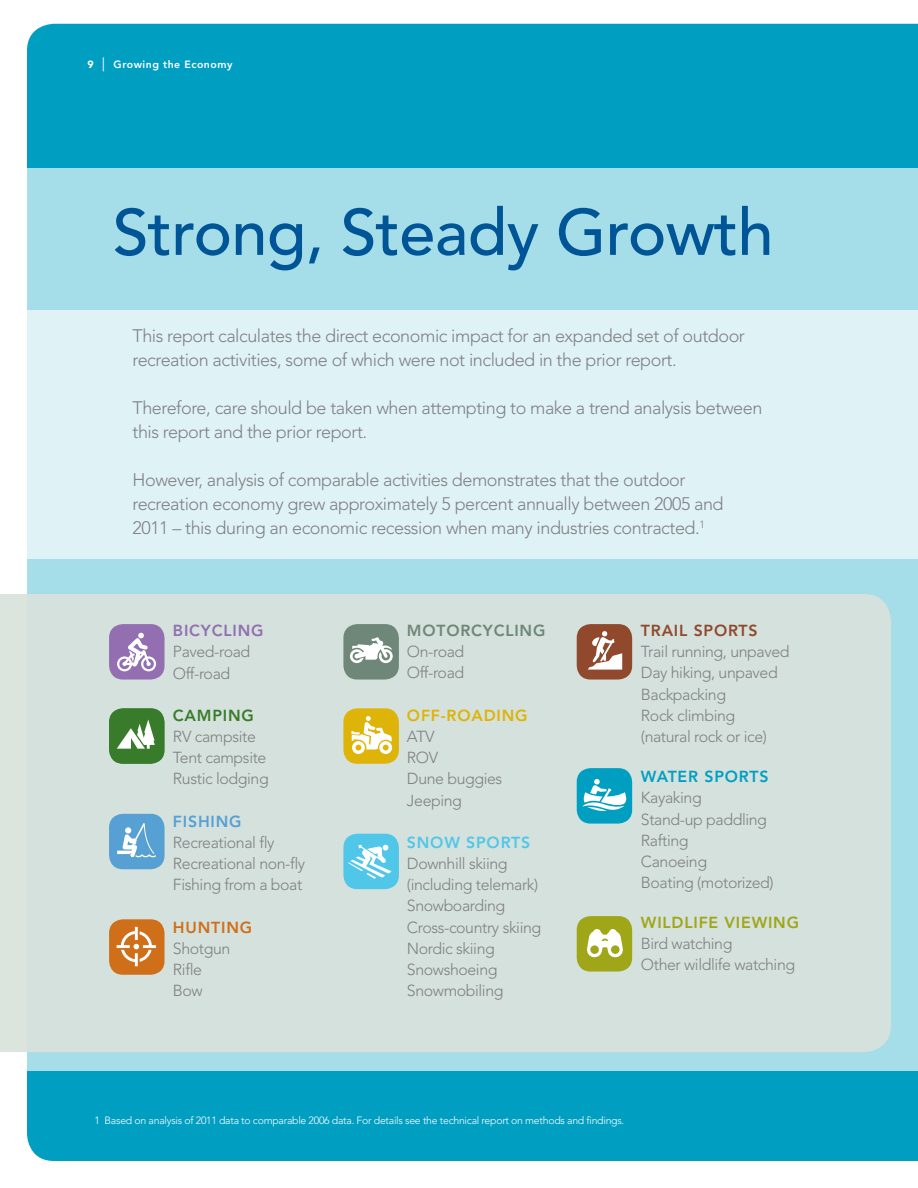
<style>
.page{position:relative;width:918px;height:1188px;background:#fff}
.page>*{position:absolute;margin:0;border:0;box-sizing:border-box;transform-origin:0 0}
.t1{font:500 64.8px "Avenir";letter-spacing:-.01em;color:#005596}
.t2{font:300 18px/24px "Avenir";letter-spacing:-.025em;color:#807f83}
.t3{font:300 15.9px/21.1px "Avenir";letter-spacing:-.025em;color:#807f83}
.t4{font:800 15.9px "Avenir";letter-spacing:.05em;color:#9fa617}
.t5{font:800 15.9px "Avenir";letter-spacing:.05em;color:#6e8778}
.t6{font:800 15.9px "Avenir";letter-spacing:.05em;color:#deb408}
.t7{font:800 15.9px "Avenir";color:#90492d}
.t8{font:800 15.9px "Avenir";letter-spacing:.05em;color:#009fc2}
.t9{font:800 15.9px "Avenir";letter-spacing:.05em;color:#50c7e8}
.t10{font:800 15.9px "Avenir";letter-spacing:.05em;color:#936fb1}
.t11{font:800 15.9px "Avenir";color:#387c2b}
.t12{font:800 15.9px "Avenir";color:#56a0d3}
.t13{font:800 15.9px "Avenir";letter-spacing:.05em;color:#d06f1a}
.t14{font:300 10.5px "Avenir";letter-spacing:-.025em;color:#fff}
.t15{font:800 10.5px "Avenir";color:#fff}
.s1{font-weight:900}
.s2{font-weight:300;font-size:18px}
</style>
<div class="page">
<div style="left:27px;top:24px;width:891px;height:1137px;background:#009fc2"></div>
<div style="left:27px;top:168px;width:891px;height:903px;background:#a5dde9"></div>
<div style="left:27px;top:310px;width:891px;height:249px;background:#dff3f7"></div>
<div style="left:0;top:594px;width:891px;height:458px;background:#d4e1dc"></div>
<div style="left:577px;top:768px;width:55px;height:56px;background:#009fc2;border-radius:14px"></div>
<svg style="left:582px;top:779px;width:45px;height:32px"></svg>
<div style="left:577px;top:916px;width:55px;height:56px;background:#9fa617;border-radius:14px"></div>
<svg style="left:587px;top:929px;width:36px;height:29px"></svg>
<div style="left:577px;top:624px;width:55px;height:56px;background:#90492d;border-radius:14px"></div>
<svg style="left:588px;top:631px;width:34px;height:39px"></svg>
<div style="left:109px;top:919px;width:56px;height:56px;background:#d06f1a;border-radius:14px"></div>
<svg style="left:117px;top:927px;width:39px;height:39px"></svg>
<svg style="left:109px;top:708px;width:56px;height:56px;background:#619757"></svg>
<div style="left:343px;top:624px;width:56px;height:56px;background:#6e8778;border-radius:14px"></div>
<svg style="left:350px;top:637px;width:43px;height:26px"></svg>
<div style="left:343px;top:834px;width:56px;height:55px;background:#50c7e8;border-radius:14px"></div>
<svg style="left:348px;top:845px;width:43px;height:34px"></svg>
<div style="left:109px;top:814px;width:56px;height:55px;background:#56a0d3;border-radius:14px"></div>
<svg style="left:117px;top:823px;width:39px;height:34px"></svg>
<div style="left:125px;top:827px;width:6px;height:7px;background:#fff;border-radius:50%"></div>
<div style="left:343px;top:708px;width:56px;height:56px;background:#deb408;border-radius:14px"></div>
<svg style="left:351px;top:716px;width:41px;height:38px"></svg>
<div style="left:109px;top:624px;width:56px;height:56px;background:#936fb1;border-radius:14px"></div>
<svg style="left:117px;top:633px;width:39px;height:38px"></svg>
<p class="t15" style="left:87px;top:58px;width:147px"><span class="s1">9</span> <span class="s2">|</span> GROWING THE ECONOMY</p>
<h1 class="t1" style="left:113px;top:195px;width:663px">Strong, Steady Growth</h1>
<p class="t2" style="left:133px;top:324px;width:614px">This report calculates the direct economic impact for an expanded set of outdoor recreation activities, some of which were not included in the prior report.</p>
<p class="t2" style="left:133px;top:396px;width:631px">Therefore, care should be taken when attempting to make a trend analysis between this report and the prior report.</p>
<p class="t2" style="left:133px;top:468px;width:593px">However, analysis of comparable activities demonstrates that the outdoor recreation economy grew approximately 5 percent annually between 2005 and<br>2011 – this during an economic recession when many industries contracted.<sup>1</sup></p>
<p class="t10" style="left:173px;top:621px;width:92px">BICYCLI NG</p>
<p class="t3" style="left:173px;top:641px;width:79px">Paved-road<br>Off-road</p>
<p class="t11" style="left:173px;top:706px;width:82px">CAMPING</p>
<p class="t3" style="left:173px;top:726px;width:97px">RV campsite<br>Tent campsite<br>Rustic lodging</p>
<p class="t12" style="left:173px;top:812px;width:70px">FISHING</p>
<p class="t3" style="left:173px;top:832px;width:134px">Recreational fly<br>Recreational non-fly<br>Fishing from a boat</p>
<p class="t13" style="left:173px;top:918px;width:81px">HUNTING</p>
<p class="t3" style="left:173px;top:938px;width:59px">Shotgun<br>Rifle<br>Bow</p>
<p class="t5" style="left:407px;top:621px;width:126px">M OTORCYCLING</p>
<p class="t3" style="left:407px;top:641px;width:59px">On-road<br>Off-road</p>
<p class="t6" style="left:407px;top:706px;width:122px">OFF-ROADING</p>
<p class="t3" style="left:407px;top:726px;width:97px">ATV<br>ROV<br>Dune buggies<br>Jeeping</p>
<p class="t9" style="left:407px;top:833px;width:125px">SNOW SPORTS</p>
<p class="t3" style="left:407px;top:853px;width:136px">Downhill skiing (including telemark)<br>Snowboarding<br>Cross-country skiing<br>Nordic skiing<br>Snowshoeing<br>Snowmobiling</p>
<p class="t7" style="left:641px;top:621px;width:31px">TRAIL</p>
<p class="t7" style="left:694px;top:621px;width:32px">SPORTS</p>
<p class="t3" style="left:641px;top:641px;width:150px">Trail running, unpaved<br>Day hiking, unpaved<br>Backpacking<br>Rock climbing<br>(natural rock or ice)</p>
<p class="t8" style="left:641px;top:767px;width:129px">WATER SPORTS</p>
<p class="t3" style="left:641px;top:787px;width:134px">Kayaking<br>Stand-up paddling<br>Rafting<br>Canoeing<br>Boating (motorized)</p>
<p class="t4" style="left:641px;top:913px;width:11px">WIL</p>
<p class="t4" style="left:672px;top:913px;width:129px">DLI FE VI EWING</p>
<p class="t3" style="left:641px;top:933px;width:156px">Bird watching<br>Other wildlife watching</p>
<p class="t14" style="left:94px;top:1114px;width:531px">1 Based on analysis of 2011 data to comparable 2006 data. For details see the technical report on methods and findings.</p>
</div>
